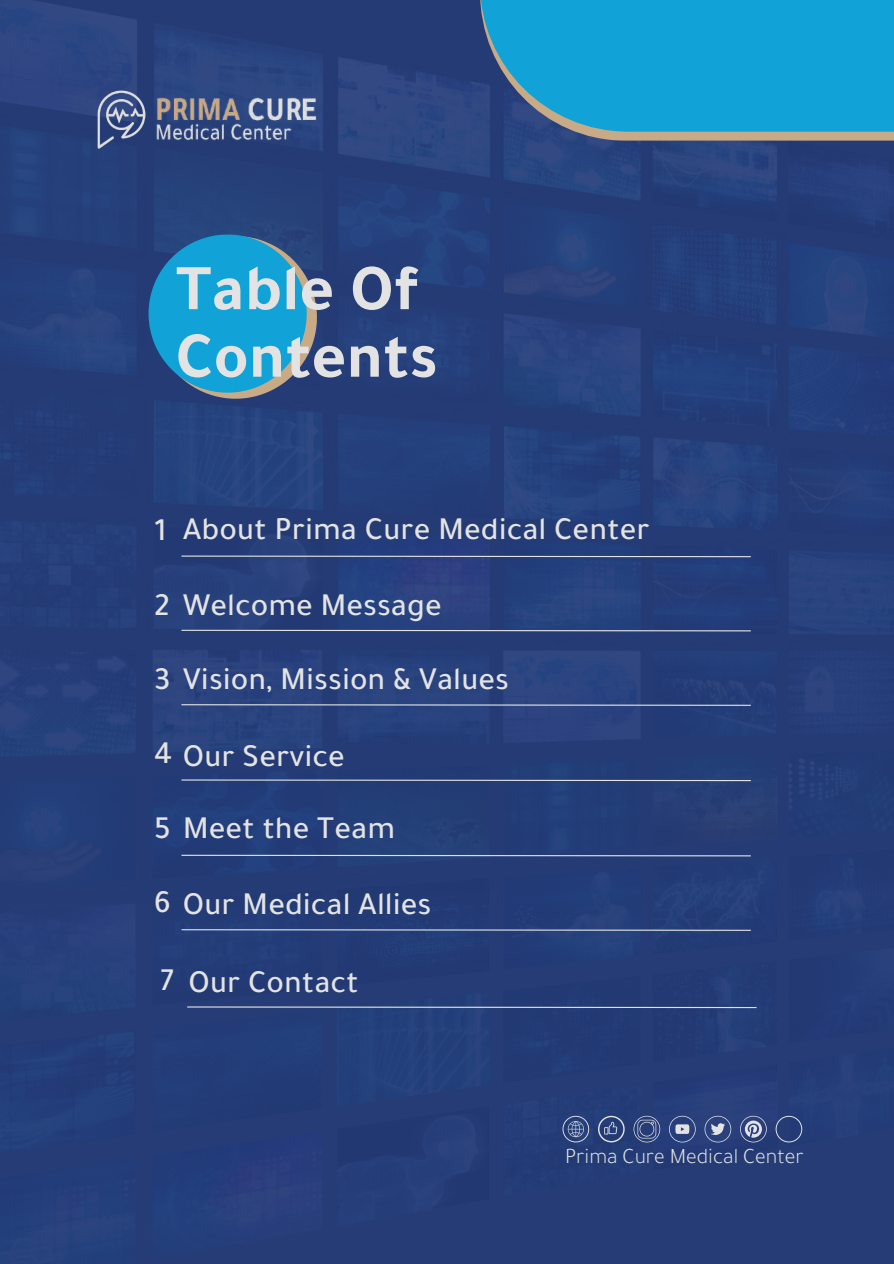
<style>
.page{position:relative;width:894px;height:1264px;background:#fff}
.page>*{position:absolute;margin:0;border:0;box-sizing:border-box;transform-origin:0 0}
.t1{font:700 66.3px/67.5px "Tajawal";color:#e3e3e3}
.t2{font:500 32.55px "Tajawal";color:#e3e3e3}
.t3{font:300 22.05px "Tajawal";color:#e3e3e3}
</style>
<div class="page">
<img style="left:0;top:0;width:893px;height:1263px">
<svg style="left:148px;top:234px;width:168px;height:164px;background:#228cbc"></svg>
<svg style="left:180px;top:555px;width:571px;height:3px;background:#6b7aa1"></svg>
<svg style="left:180px;top:629px;width:571px;height:3px;background:#6b7aa0"></svg>
<svg style="left:180px;top:703px;width:571px;height:3px;background:#6e7da2"></svg>
<svg style="left:180px;top:779px;width:571px;height:2px"></svg>
<svg style="left:180px;top:854px;width:571px;height:3px;background:#6b7b9f"></svg>
<svg style="left:180px;top:928px;width:571px;height:3px;background:#6b7ba0"></svg>
<svg style="left:480px;top:132px;width:413px;height:9px;background:#978b83"></svg>
<div style="left:480px;top:0;width:413px;height:132px;background:#11a2d7"></div>
<svg style="left:598px;top:1115px;width:26px;height:27px"></svg>
<svg style="left:633px;top:1115px;width:27px;height:27px"></svg>
<svg style="left:669px;top:1115px;width:26px;height:27px"></svg>
<svg style="left:739px;top:1115px;width:27px;height:27px"></svg>
<svg style="left:704px;top:1115px;width:27px;height:27px"></svg>
<svg style="left:562px;top:1115px;width:27px;height:27px"></svg>
<svg style="left:775px;top:1115px;width:27px;height:27px"></svg>
<img style="left:89px;top:89px;width:61px;height:60px">
<img style="left:150px;top:98px;width:183px;height:42px">
<svg style="left:186px;top:1005px;width:571px;height:3px;background:#6a799e"></svg>
<h1 class="t1" style="left:176px;top:266px;width:263px">Table Of<br>Contents</h1>
<p class="t2" style="left:154px;top:517px;width:496px">1 About Prima Cure Medical Center</p>
<p class="t2" style="left:154px;top:594px;width:289px">2 Welcome Message</p>
<p class="t2" style="left:154px;top:668px;width:356px">3 Vision, Mission &amp; Values</p>
<p class="t2" style="left:154px;top:744px;width:192px">4 Our Service</p>
<p class="t2" style="left:154px;top:816px;width:242px">5 Meet the Team</p>
<p class="t2" style="left:154px;top:893px;width:278px">6 Our Medical Allies</p>
<p class="t2" style="left:160px;top:970px;width:200px">7 Our Contact</p>
<p class="t3" style="left:565px;top:1149px;width:240px">Prima Cure Medical Center</p>
</div>
